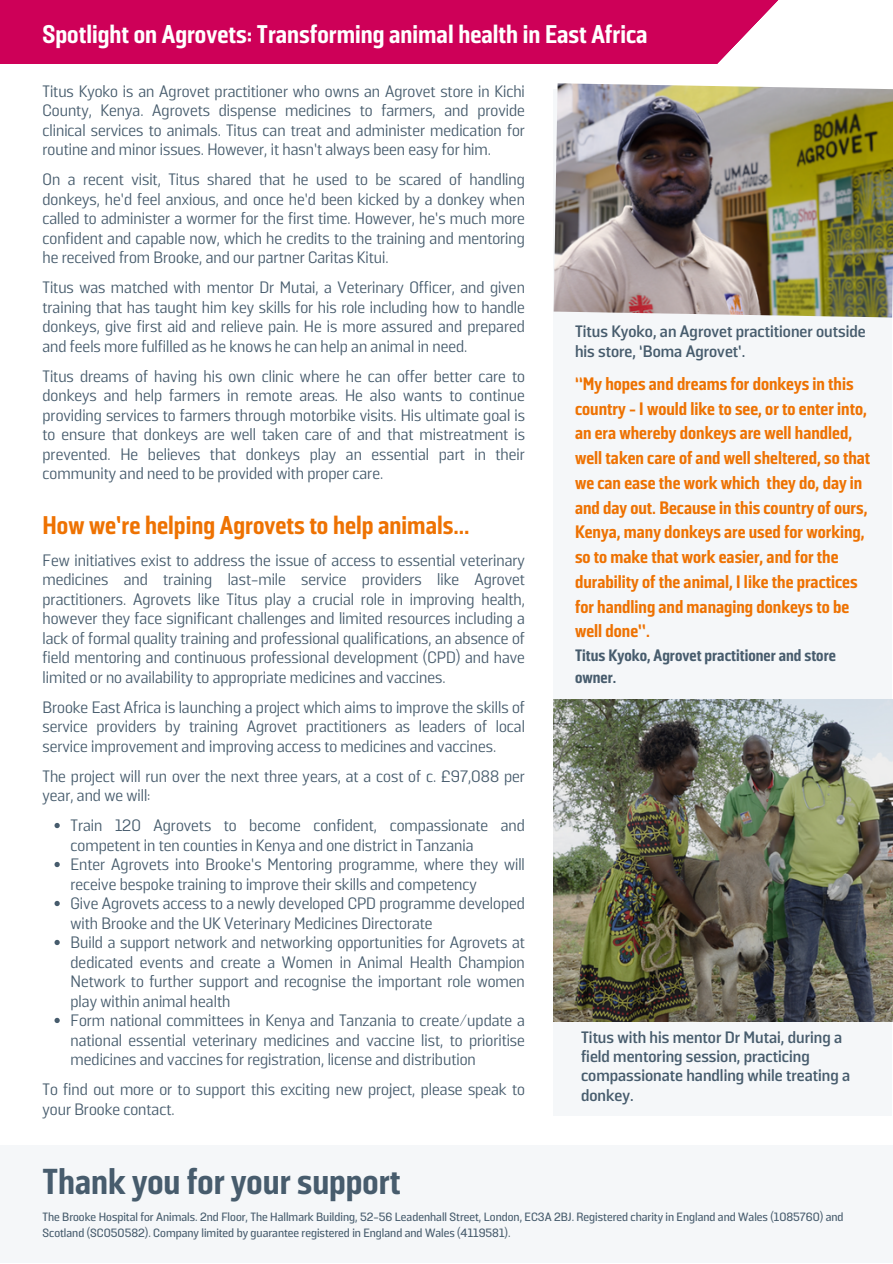
<style>
.page{position:relative;width:893px;height:1264px;background:#fff}
.page>*{position:absolute;margin:0;border:0;box-sizing:border-box;transform-origin:0 0}
.t1{font:800 36px "Solido Constricted";color:#475c6d}
.t2{font:800 25.5px "Solido Constricted";color:#fff}
.t3{font:800 25.5px "Solido Constricted";color:#ee7202}
.t4{font:800 18px/24.8px "Solido Constricted";color:#ee7202}
.t5{font:16.5px/19.5px "Solido";color:#475c6d;text-align:justify}
.t6{font:700 16.5px/19px "Solido";color:#475c6d}
.t7{font:800 16.5px/22.5px "Solido Constricted";color:#475c6d}
.t8{font:500 12px/16px "Solido";color:#475c6d}
</style>
<div class="page">
<div style="left:0;top:1145px;width:892px;height:117px;background:#f5f7f9"></div>
<div style="left:0;top:0;width:782px;height:64px;background:#ce0058"></div>
<div style="left:553px;top:89px;width:338px;height:1026px;background:#f5f7f9"></div>
<svg style="left:717px;top:0;width:65px;height:64px"></svg>
<img style="left:553px;top:700px;width:339px;height:321px">
<img style="left:553px;top:83px;width:339px;height:234px">
<svg style="left:54px;top:823px;width:6px;height:5px"></svg>
<svg style="left:54px;top:861px;width:6px;height:6px"></svg>
<svg style="left:54px;top:900px;width:6px;height:6px"></svg>
<svg style="left:54px;top:939px;width:6px;height:6px"></svg>
<svg style="left:54px;top:1017px;width:6px;height:6px"></svg>
<p class="t2" style="left:42px;top:19px;width:606px">Spotlight on Agrovets: Transforming animal health in East Africa</p>
<p class="t5" style="left:42px;top:81px;width:484px">Titus Kyoko is an Agrovet practitioner who owns an Agrovet store in Kichi County, Kenya. Agrovets dispense medicines to farmers, and provide clinical services to animals. Titus can treat and administer medication for routine and minor issues. However, it hasn’t always been easy for him.</p>
<p class="t5" style="left:42px;top:170px;width:484px">On a recent visit, Titus shared that he used to be scared of handling donkeys, he’d feel anxious, and once he’d been kicked by a donkey when called to administer a wormer for the first time. However, he’s much more confident and capable now, which he credits to the training and mentoring he received from Brooke, and our partner Caritas Kitui.</p>
<p class="t5" style="left:42px;top:278px;width:484px">Titus was matched with mentor Dr Mutai, a Veterinary Officer, and given training that has taught him key skills for his role including how to handle donkeys, give first aid and relieve pain. He is more assured and prepared and feels more fulfilled as he knows he can help an animal in need.</p>
<p class="t5" style="left:42px;top:366px;width:484px">Titus dreams of having his own clinic where he can offer better care to donkeys and help farmers in remote areas. He also wants to continue providing services to farmers through motorbike visits. His ultimate goal is to ensure that donkeys are well taken care of and that mistreatment is prevented. He believes that donkeys play an essential part in their community and need to be provided with proper care.</p>
<p class="t4" style="left:575px;top:371px;width:297px">“My hopes and dreams for donkeys in this country - I would like to see, or to enter into, an era whereby donkeys are well handled, well taken care of and well sheltered, so that we can ease the work which they do, day in and day out. Because in this country of ours, Kenya, many donkeys are used for working, so to make that work easier, and for the durability of the animal, I like the practices for handling and managing donkeys to be well done”.</p>
<p class="t7" style="left:575px;top:644px;width:262px">Titus Kyoko, Agrovet practitioner and store owner.</p>
<p class="t6" style="left:575px;top:322px;width:292px">Titus Kyoko, an Agrovet practitioner outside his store, ‘Boma Agrovet’.</p>
<p class="t3" style="left:42px;top:509px;width:428px">How we’re helping Agrovets to help animals...</p>
<p class="t5" style="left:42px;top:550px;width:484px">Few initiatives exist to address the issue of access to essential veterinary medicines and training last-mile service providers like Agrovet practitioners. Agrovets like Titus play a crucial role in improving health, however they face significant challenges and limited resources including a lack of formal quality training and professional qualifications, an absence of field mentoring and continuous professional development (CPD) and have limited or no availability to appropriate medicines and vaccines.</p>
<p class="t5" style="left:42px;top:697px;width:484px">Brooke East Africa is launching a project which aims to improve the skills of service providers by training Agrovet practitioners as leaders of local service improvement and improving access to medicines and vaccines.</p>
<p class="t5" style="left:42px;top:766px;width:484px">The project will run over the next three years, at a cost of c. £97,088 per year, and we will:</p>
<p class="t5" style="left:71px;top:815px;width:456px">Train 120 Agrovets to become confident, compassionate and competent in ten counties in Kenya and one district in Tanzania</p>
<p class="t5" style="left:71px;top:854px;width:456px">Enter Agrovets into Brooke’s Mentoring programme, where they will receive bespoke training to improve their skills and competency</p>
<p class="t5" style="left:71px;top:893px;width:456px">Give Agrovets access to a newly developed CPD programme developed with Brooke and the UK Veterinary Medicines Directorate</p>
<p class="t5" style="left:71px;top:932px;width:456px">Build a support network and networking opportunities for Agrovets at dedicated events and create a Women in Animal Health Champion Network to further support and recognise the important role women play within animal health</p>
<p class="t5" style="left:71px;top:1010px;width:456px">Form national committees in Kenya and Tanzania to create/update a national essential veterinary medicines and vaccine list, to prioritise medicines and vaccines for registration, license and distribution</p>
<p class="t5" style="left:42px;top:1079px;width:484px">To find out more or to support this exciting new project, please speak to your Brooke contact.</p>
<p class="t6" style="left:581px;top:1027px;width:270px">Titus with his mentor Dr Mutai, during a field mentoring session, practicing compassionate handling while treating a donkey.</p>
<p class="t1" style="left:42px;top:1159px;width:359px">Thank you for your support</p>
<p class="t8" style="left:42px;top:1208px;width:802px">The Brooke Hospital for Animals. 2nd Floor, The Hallmark Building, 52-56 Leadenhall Street, London, EC3A 2BJ. Registered charity in England and Wales (1085760) and<br>Scotland (SC050582). Company limited by guarantee registered in England and Wales (4119581).</p>
</div>
